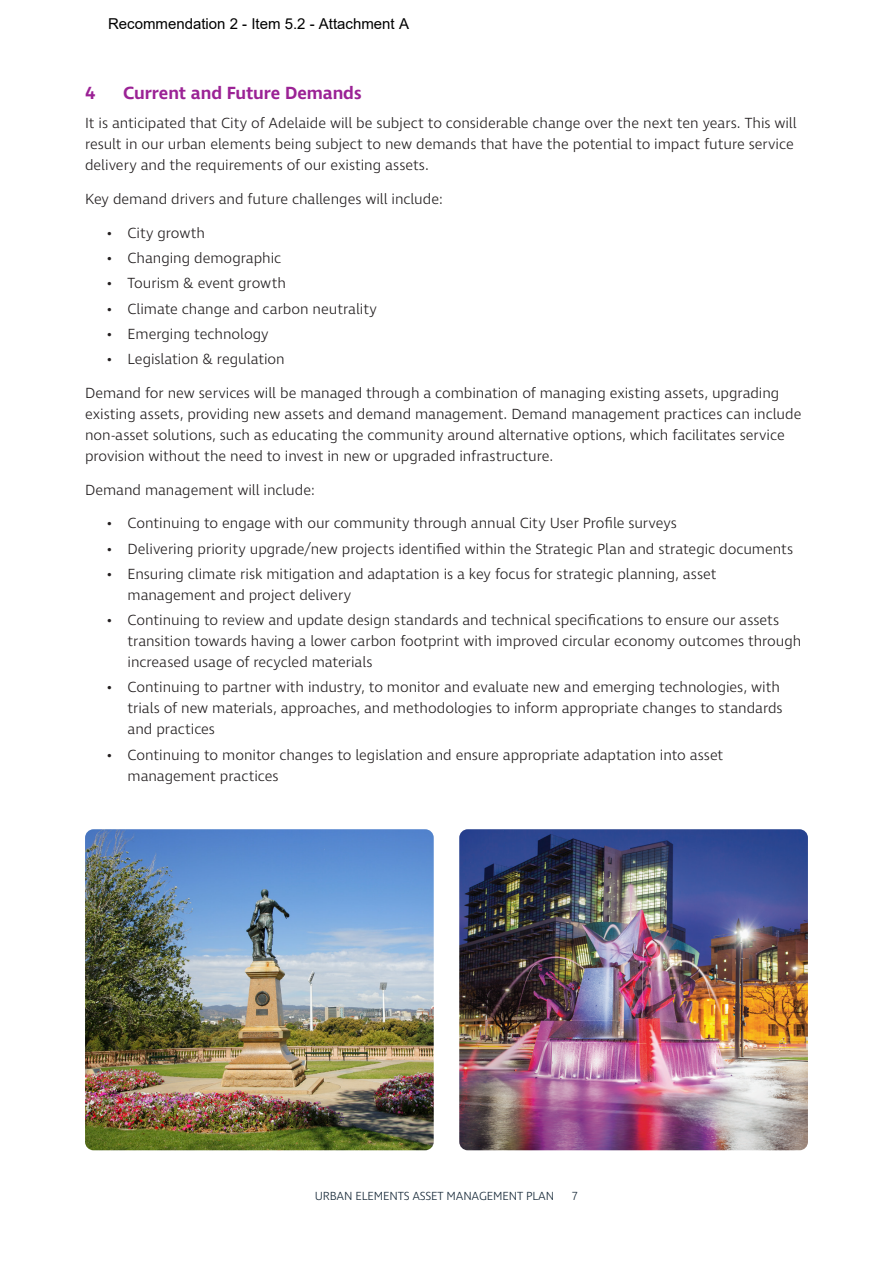
<style>
.page{position:relative;width:893px;height:1263px;background:#fff}
.page>*{position:absolute;margin:0;border:0;box-sizing:border-box;transform-origin:0 0}
.t1{font:600 18px "Ingra";letter-spacing:-.01em;color:#9b2295}
.t2{font:300 15px/21px "Ingra";letter-spacing:-.005em;color:#231f20}
.t3{font:15px "Arial";color:#000}
.t4{font:300 12px "Ingra";letter-spacing:-.015em;color:#172938}
</style>
<div class="page">
<img style="left:85px;top:829px;width:349px;height:321px">
<img style="left:459px;top:829px;width:349px;height:321px">
<p class="t3" style="left:108px;top:14px;width:302px">Recommendation 2 - Item 5.2 - Attachment A</p>
<p class="t1" style="left:85px;top:81px;width:12px">4</p>
<p class="t1" style="left:123px;top:81px;width:240px">Current and Future Demands</p>
<p class="t2" style="left:85px;top:113px;width:713px">It is anticipated that City of Adelaide will be subject to considerable change over the next ten years. This will result in our urban elements being subject to new demands that have the potential to impact future service delivery and the requirements of our existing assets.</p>
<p class="t2" style="left:85px;top:189px;width:359px">Key demand drivers and future challenges will include:</p>
<p class="t2" style="left:106px;top:223px;width:100px">• City growth</p>
<p class="t2" style="left:106px;top:248px;width:177px">• Changing demographic</p>
<p class="t2" style="left:106px;top:273px;width:181px">• Tourism &amp; event growth</p>
<p class="t2" style="left:106px;top:299px;width:272px">• Climate change and carbon neutrality</p>
<p class="t2" style="left:106px;top:324px;width:164px">• Emerging technology</p>
<p class="t2" style="left:106px;top:349px;width:180px">• Legislation &amp; regulation</p>
<p class="t2" style="left:85px;top:383px;width:718px">Demand for new services will be managed through a combination of managing existing assets, upgrading existing assets, providing new assets and demand management. Demand management practices can include non-asset solutions, such as educating the community around alternative options, which facilitates service provision without the need to invest in new or upgraded infrastructure.</p>
<p class="t2" style="left:85px;top:480px;width:231px">Demand management will include:</p>
<p class="t2" style="left:106px;top:514px;width:572px">• Continuing to engage with our community through annual City User Profile surveys</p>
<p class="t2" style="left:106px;top:539px;width:688px">• Delivering priority upgrade/new projects identified within the Strategic Plan and strategic documents</p>
<p class="t2" style="left:128px;top:564px;width:590px;text-indent:-21px">• Ensuring climate risk mitigation and adaptation is a key focus for strategic planning, asset management and project delivery</p>
<p class="t2" style="left:128px;top:610px;width:675px;text-indent:-21px">• Continuing to review and update design standards and technical specifications to ensure our assets transition towards having a lower carbon footprint with improved circular economy outcomes through increased usage of recycled materials</p>
<p class="t2" style="left:128px;top:678px;width:657px;text-indent:-21px">• Continuing to partner with industry, to monitor and evaluate new and emerging technologies, with trials of new materials, approaches, and methodologies to inform appropriate changes to standards and practices</p>
<p class="t2" style="left:128px;top:745px;width:597px;text-indent:-21px">• Continuing to monitor changes to legislation and ensure appropriate adaptation into asset management practices</p>
<p class="t4" style="left:315px;top:1188px;width:241px">URBAN ELEMENTS ASSET MANAGEMENT PLAN</p>
<p class="t4" style="left:572px;top:1188px;width:8px">7</p>
</div>
